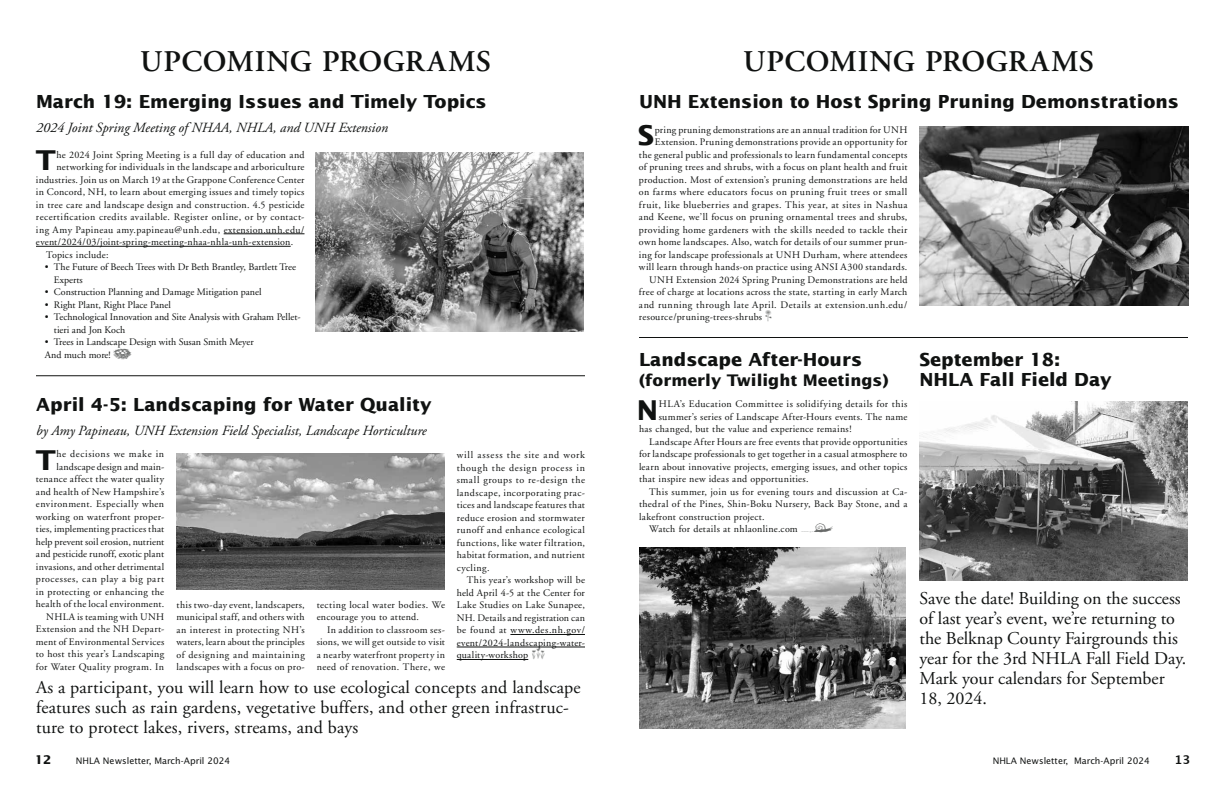
<style>
.page{position:relative;width:1224px;height:792px;background:#fff}
.page>*{position:absolute;margin:0;border:0;box-sizing:border-box;transform-origin:0 0}
.t1{font:600 30px "Adobe Garamond";letter-spacing:.015em;color:#101211}
.t2{font:700 27.3px "Lucida Sans";color:#101211}
.t3{font:18px/20px "Adobe Garamond";color:#101211}
.t4{font:700 18px/20px "Lucida Sans";color:#101211}
.t5{font:700 16px "Lucida Sans";color:#101211}
.t6{font:italic 14px "Adobe Garamond";color:#101211}
.t7{font:10px/12.5px "Adobe Garamond";letter-spacing:.03em;color:#101211;text-align:justify}
.t8{font:10px/12.5px "Adobe Garamond";color:#101211}
.t9{font:10px "Adobe Garamond";letter-spacing:.05em;color:#101211}
.t10{font:9px "Lucida Sans";color:#101211}
.s1{font-family:"Acme Green Garden";font-size:11.2px;color:#696b6a}
.s2{font-weight:700;font-size:12px}
.s3{font-size:10px;color:#fff}
.s4{font-family:"Lucida Grande";font-weight:700;font-size:12px}
</style>
<div class="page">
<img style="left:920px;top:401px;width:268px;height:179px">
<img style="left:639px;top:548px;width:267px;height:181px">
<img style="left:920px;top:127px;width:268px;height:179px">
<hr style="left:639px;top:337px;width:549px;height:1px;background:#101211">
<hr style="left:224px;top:234px;width:80px;height:1px;background:#101211">
<hr style="left:36px;top:246px;width:255px;height:1px;background:#101211">
<img style="left:316px;top:153px;width:267px;height:178px">
<img style="left:177px;top:454px;width:268px;height:135px">
<hr style="left:510px;top:634px;width:75px;height:1px;background:#101211">
<hr style="left:457px;top:647px;width:128px;height:1px;background:#101211">
<hr style="left:457px;top:659px;width:71px;height:1px;background:#101211">
<hr style="left:36px;top:375px;width:549px;height:1px;background:#101211">
<h1 class="t1" style="left:140px;top:45px;width:352px">UPCOMING PROGRAMS</h1>
<h3 class="t4" style="left:36px;top:91px;width:452px">March 19: Emerging Issues and Timely Topics</h3>
<h3 class="t6" style="left:36px;top:120px;width:354px">2024 Joint Spring Meeting of NHAA, NHLA, and UNH Extension</h3>
<h2 class="t2" style="left:36px;top:144px;width:22px">T</h2>
<p class="t7" style="left:57px;top:149px;width:249px">he 2024 Joint Spring Meeting is a full day of education and</p>
<p class="t7" style="left:57px;top:161px;width:249px">networking for individuals in the landscape and arboriculture</p>
<p class="t7" style="left:36px;top:174px;width:270px">industries. Join us on March 19 at the Grappone Conference Center</p>
<p class="t7" style="left:36px;top:186px;width:270px">in Concord, NH, to learn about emerging issues and timely topics</p>
<p class="t7" style="left:36px;top:199px;width:270px">in tree care and landscape design and construction. 4.5 pesticide</p>
<p class="t9" style="left:36px;top:212px;width:270px">recertification credits available. Register online, or by contact-</p>
<p class="t7" style="left:36px;top:224px;width:270px">ing Amy Papineau amy.papineau@unh.edu, extension.unh.edu/</p>
<p class="t7" style="left:36px;top:236px;width:259px">event/2024/03/joint-spring-meeting-nhaa-nhla-unh-extension.</p>
<p class="t7" style="left:46px;top:249px;width:64px">Topics include:</p>
<p class="t8" style="left:54px;top:261px;width:244px;text-indent:-9px">• The Future of Beech Trees with Dr Beth Brantley, Bartlett Tree<br>Experts</p>
<p class="t8" style="left:45px;top:286px;width:218px">• Construction Planning and Damage Mitigation panel</p>
<p class="t8" style="left:45px;top:299px;width:127px">• Right Plant, Right Place Panel</p>
<p class="t8" style="left:54px;top:311px;width:248px;text-indent:-9px">• Technological Innovation and Site Analysis with Graham Pellet&shy;tieri and Jon Koch</p>
<p class="t8" style="left:45px;top:336px;width:210px">• Trees in Landscape Design with Susan Smith Meyer<br>And much more! <span class="s1">l</span></p>
<h3 class="t4" style="left:36px;top:394px;width:397px">April 4-5: Landscaping for Water Quality</h3>
<h3 class="t6" style="left:36px;top:423px;width:392px">by Amy Papineau, UNH Extension Field Specialist, Landscape Horticulture</h3>
<h2 class="t2" style="left:36px;top:443px;width:22px">T</h2>
<p class="t7" style="left:36px;top:448px;width:130px;text-align:right">he decisions we make in landscape design and main&shy;tenance affect the water quality and health of New Hampshire’s environment. Especially when working on waterfront proper&shy;ties, implementing practices that help prevent soil erosion, nutrient and pesticide runoff, exotic plant invasions, and other detrimental processes, can play a big part in protecting or enhancing the health of the local environment.<br>NHLA is teaming with UNH<br>Extension and the NH Depart&shy;ment of Environmental Services to host this year’s Landscaping for Water Quality program. In</p>
<p class="t7" style="left:177px;top:599px;width:130px">this two-day event, landscapers, municipal staff, and others with an interest in protecting NH’s waters, learn about the principles of designing and maintaining landscapes with a focus on pro-</p>
<p class="t7" style="left:317px;top:599px;width:130px">tecting local water bodies. We encourage you to attend.</p>
<p class="t7" style="left:317px;top:624px;width:130px;text-indent:10px">In addition to classroom ses&shy;sions, we will get outside to visit a nearby waterfront property in need of renovation. There, we</p>
<p class="t7" style="left:457px;top:449px;width:130px">will assess the site and work though the design process in small groups to re-design the landscape, incorporating prac&shy;tices and landscape features that reduce erosion and stormwater runoff and enhance ecological functions, like water filtration, habitat formation, and nutrient cycling.</p>
<p class="t7" style="left:457px;top:574px;width:130px;text-indent:10px">This year’s workshop will be held April 4-5 at the Center for Lake Studies on Lake Sunapee, NH. Details and registration can be found at www.des.nh.gov/ event/2024-landscaping-water&shy;quality-workshop <span class="s1">N</span></p>
<h3 class="t3" style="left:36px;top:678px;width:546px">As a participant, you will learn how to use ecological concepts and landscape features such as rain gardens, vegetative buffers, and other green infrastruc&shy;ture to protect lakes, rivers, streams, and bays</h3>
<h1 class="t1" style="left:743px;top:45px;width:352px">UPCOMING PROGRAMS</h1>
<h3 class="t4" style="left:639px;top:91px;width:542px">UNH Extension to Host Spring Pruning Demonstrations</h3>
<h2 class="t2" style="left:638px;top:119px;width:18px">S</h2>
<p class="t7" style="left:655px;top:123px;width:254px">pring pruning demonstrations are an annual tradition for UNH</p>
<p class="t7" style="left:655px;top:136px;width:254px">Extension. Pruning demonstrations provide an opportunity for</p>
<p class="t7" style="left:639px;top:148px;width:270px">the general public and professionals to learn fundamental concepts</p>
<p class="t7" style="left:639px;top:161px;width:270px">of pruning trees and shrubs, with a focus on plant health and fruit</p>
<p class="t7" style="left:639px;top:173px;width:270px">production. Most of extension’s pruning demonstrations are held</p>
<p class="t7" style="left:639px;top:186px;width:270px">on farms where educators focus on pruning fruit trees or small</p>
<p class="t9" style="left:639px;top:199px;width:270px">fruit, like blueberries and grapes. This year, at sites in Nashua</p>
<p class="t7" style="left:639px;top:211px;width:270px">and Keene, we’ll focus on pruning ornamental trees and shrubs,</p>
<p class="t7" style="left:639px;top:223px;width:270px">providing home gardeners with the skills needed to tackle their</p>
<p class="t7" style="left:639px;top:236px;width:270px">own home landscapes. Also, watch for details of our summer prun-</p>
<p class="t7" style="left:639px;top:248px;width:270px">ing for landscape professionals at UNH Durham, where attendees</p>
<p class="t7" style="left:639px;top:261px;width:270px">will learn through hands-on practice using ANSI A300 standards.</p>
<p class="t7" style="left:649px;top:273px;width:260px">UNH Extension 2024 Spring Pruning Demonstrations are held</p>
<p class="t7" style="left:639px;top:286px;width:270px">free of charge at locations across the state, starting in early March</p>
<p class="t9" style="left:639px;top:299px;width:270px">and running through late April. Details at extension.unh.edu/</p>
<p class="t7" style="left:639px;top:311px;width:134px">resource/pruning-trees-shrubs <span class="s1">g</span></p>
<h3 class="t4" style="left:639px;top:349px;width:225px">Landscape After-Hours</h3>
<h3 class="t5" style="left:639px;top:370px;width:251px">(formerly Twilight Meetings)</h3>
<h2 class="t2" style="left:637px;top:393px;width:23px">N</h2>
<p class="t9" style="left:659px;top:399px;width:250px">HLA’s Education Committee is solidifying details for this</p>
<p class="t7" style="left:659px;top:411px;width:250px">summer’s series of Landscape After-Hours events. The name</p>
<p class="t7" style="left:639px;top:423px;width:214px">has changed, but the value and experience remains!</p>
<p class="t7" style="left:649px;top:436px;width:260px">Landscape After Hours are free events that provide opportunities</p>
<p class="t7" style="left:639px;top:448px;width:270px">for landscape professionals to get together in a casual atmosphere to</p>
<p class="t7" style="left:639px;top:461px;width:270px">learn about innovative projects, emerging issues, and other topics</p>
<p class="t7" style="left:639px;top:473px;width:171px">that inspire new ideas and opportunities.</p>
<p class="t7" style="left:649px;top:486px;width:260px">This summer, join us for evening tours and discussion at Ca-</p>
<p class="t7" style="left:639px;top:498px;width:270px">thedral of the Pines, Shin-Boku Nursery, Back Bay Stone, and a</p>
<p class="t7" style="left:639px;top:511px;width:127px">lakefront construction project.</p>
<p class="t7" style="left:649px;top:523px;width:186px">Watch for details at nhlaonline.com <span class="s1">n</span></p>
<h3 class="t4" style="left:920px;top:349px;width:194px">September 18:<br>NHLA Fall Field Day</h3>
<h3 class="t3" style="left:920px;top:588px;width:268px">Save the date! Building on the success of last year’s event, we’re returning to the Belknap County Fairgrounds this year for the 3rd NHLA Fall Field Day.<br>Mark your calendars for September<br>18, 2024.</h3>
<p class="t10" style="left:35px;top:756px;width:197px"><span class="s2">12</span><span class="s3">xxxx</span>NHLA Newsletter, March-April 2024</p>
<p class="t10" style="left:993px;top:756px;width:199px">NHLA Newsletter, March-April 2024<span class="s3">xxxx</span><span class="s4">13</span></p>
</div>
